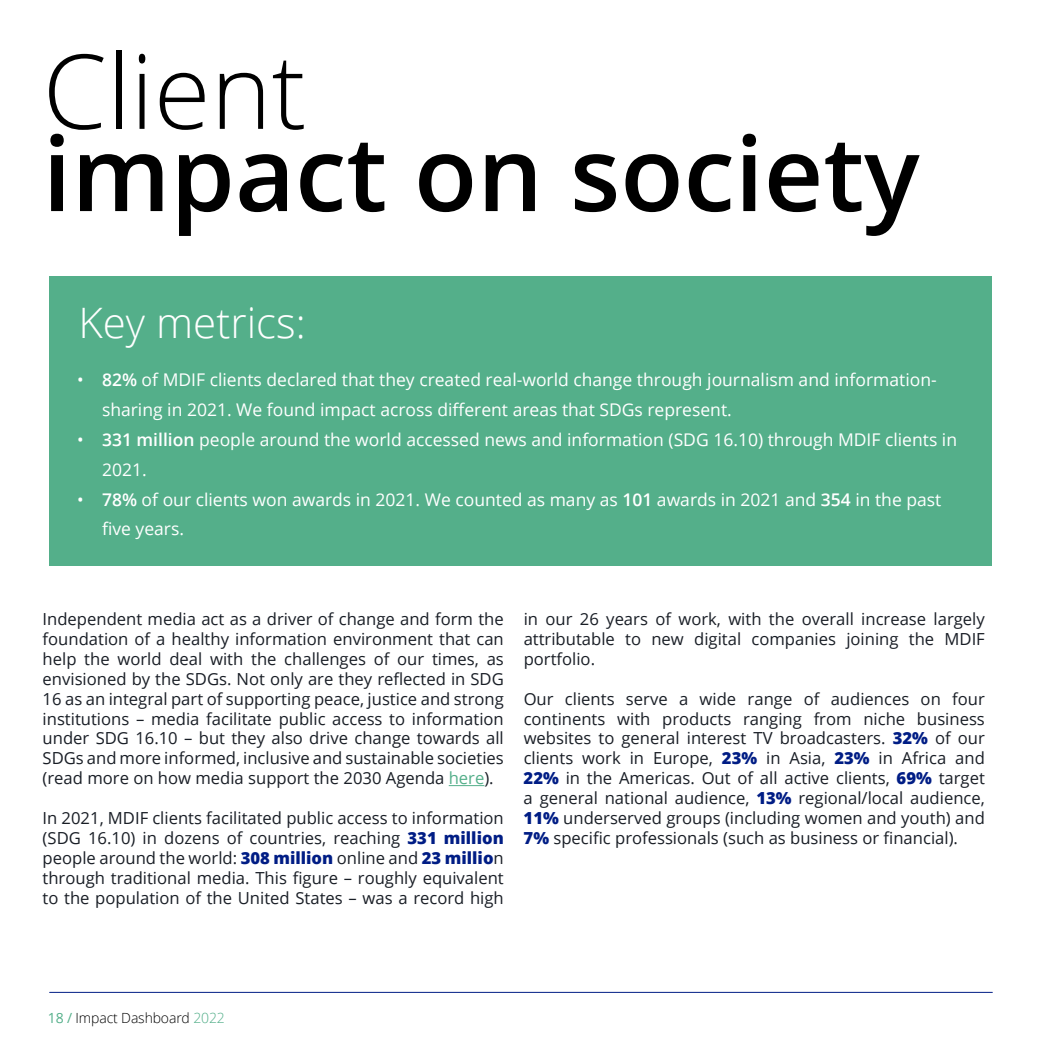
<style>
.page{position:relative;width:1042px;height:1042px;background:#fff}
.page>*{position:absolute;margin:0;border:0;box-sizing:border-box;transform-origin:0 0}
.t1{font:600 103.6px "Open Sans";color:#000}
.t2{font:300 103.6px "Open Sans";color:#000}
.t3{font:300 42px "Open Sans";color:#fff}
.t4{font:17.5px/29.8px "Open Sans";color:#fff}
.t5{font:16.62px/19.9px "Open Sans";color:#191e26;text-align:justify}
.t6{font:300 14px "Open Sans";letter-spacing:-.01em;color:#000}
.s1{font-weight:600}
.s2{color:#54af8a}
.s3{font-weight:800;color:#001d85}
.s4{font-weight:400;color:#54af8a}
</style>
<div class="page">
<hr style="left:50px;top:992px;width:942px;height:1px;background:#001d85">
<hr style="left:449px;top:785px;width:35px;height:1px;background:#54af8a">
<div style="left:49px;top:276px;width:942px;height:289px;background:#54af8a"></div>
<h1 class="t2" style="left:43px;top:20px;width:265px">Client</h1>
<h1 class="t1" style="left:43px;top:102px;width:878px">impact on society</h1>
<h2 class="t3" style="left:78px;top:294px;width:229px">Key metrics:</h2>
<p class="t4" style="left:102px;top:365px;width:836px;text-indent:-25px">• <span class="s1">82%</span> of MDIF clients declared that they created real-world change through journalism and information&shy;sharing in 2021. We found impact across different areas that SDGs represent.</p>
<p class="t4" style="left:102px;top:424px;width:856px;text-indent:-25px">• <span class="s1">331 million</span> people around the world accessed news and information (SDG 16.10) through MDIF clients in<br>2021.</p>
<p class="t4" style="left:102px;top:484px;width:841px;text-indent:-25px">• <span class="s1">78%</span> of our clients won awards in 2021. We counted as many as <span class="s1">101</span> awards in 2021 and <span class="s1">354</span> in the past five years.</p>
<p class="t5" style="left:43px;top:608px;width:463px">Independent media act as a driver of change and form the foundation of a healthy information environment that can help the world deal with the challenges of our times, as envisioned by the SDGs. Not only are they reflected in SDG 16 as an integral part of supporting peace, justice and strong institutions – media facilitate public access to information under SDG 16.10 – but they also drive change towards all SDGs and more informed, inclusive and sustainable societies (read more on how media support the 2030 Agenda <span class="s2">here</span>).</p>
<p class="t5" style="left:43px;top:808px;width:463px">In 2021, MDIF clients facilitated public access to information (SDG 16.10) in dozens of countries, reaching <span class="s3">331 million </span>people around the world: <span class="s3">308 million</span> online and <span class="s3">23 millio</span>n through traditional media. This figure – roughly equivalent to the population of the United States – was a record high</p>
<p class="t5" style="left:524px;top:608px;width:463px">in our 26 years of work, with the overall increase largely attributable to new digital companies joining the MDIF portfolio.</p>
<p class="t5" style="left:524px;top:688px;width:463px">Our clients serve a wide range of audiences on four continents with products ranging from niche business websites to general interest TV broadcasters. <span class="s3">32%</span> of our clients work in Europe, <span class="s3">23%</span> in Asia, <span class="s3">23%</span> in Africa and <span class="s3">22%</span> in the Americas. Out of all active clients, <span class="s3">69%</span> target a general national audience, <span class="s3">13%</span> regional/local audience, <span class="s3">11%</span> underserved groups (including women and youth) and <span class="s3">7%</span> specific professionals (such as business or financial).</p>
<p class="t6" style="left:48px;top:1008px;width:178px"><span class="s4">18 /</span> Impact Dashboard <span class="s2">2022</span></p>
</div>
